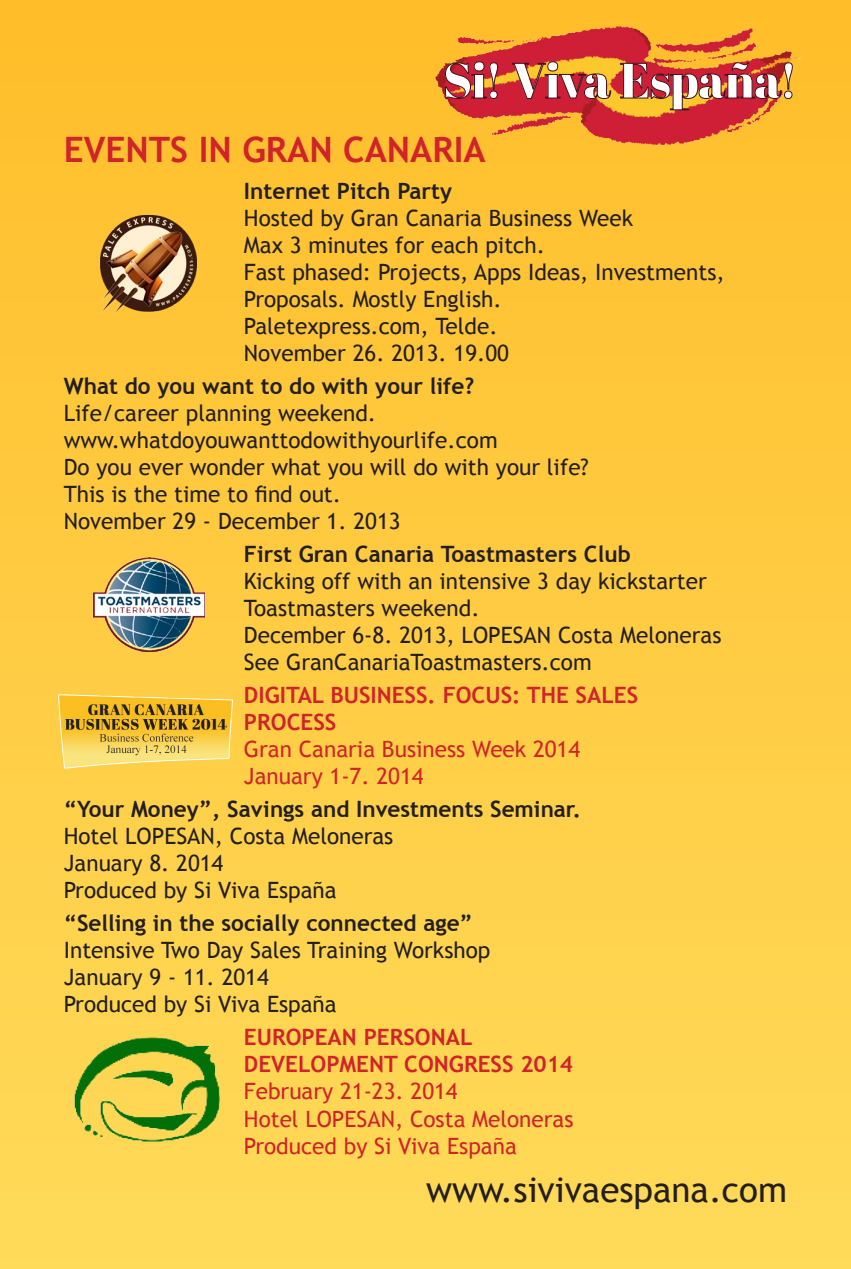
<style>
.page{position:relative;width:851px;height:1269px;background:#fff}
.page>*{position:absolute;margin:0;border:0;box-sizing:border-box;transform-origin:0 0}
.t1{font:49.5px "Abril Fatface";letter-spacing:-.02em;color:#fff}
.body{font:35px "Trebuchet MS";color:#231f20}
.body-2{font:700 35px "Trebuchet MS";color:#d1232a}
.body-3{font:22.5px "Trebuchet MS";color:#231f20}
.body-4{font:700 22.5px "Trebuchet MS";color:#231f20}
.body-5{font:22.5px "Trebuchet MS";color:#d1232a}
.body-6{font:700 22.5px "Trebuchet MS";color:#d1232a}
</style>
<div class="page">
<div style="left:0;top:0;width:850px;height:1269px;background:linear-gradient(to bottom,#ffbe2a,#ffdb5a)"></div>
<img style="left:94px;top:210px;width:109px;height:108px">
<img style="left:93px;top:557px;width:112px;height:94px">
<img style="left:53px;top:691px;width:191px;height:87px">
<img style="left:60px;top:1019px;width:177px;height:142px">
<img style="left:423px;top:19px;width:379px;height:132px">
<svg style="left:444px;top:61px;width:54px;height:38px;background:#b6312d"></svg>
<svg style="left:511px;top:61px;width:100px;height:38px;background:#c9592d"></svg>
<svg style="left:619px;top:62px;width:174px;height:49px;background:#c64c2e"></svg>
<p class="t1" style="left:442px;top:46px;width:356px">Si! Viva España!</p>
<p class="body-2" style="left:64px;top:127px;width:423px">EVENTS IN GRAN CANARIA</p>
<p class="body-4" style="left:244px;top:177px;width:210px">Internet Pitch Party</p>
<p class="body-3" style="left:244px;top:205px;width:390px">Hosted by Gran Canaria Business Week</p>
<p class="body-3" style="left:244px;top:232px;width:302px">Max 3 minutes for each pitch.</p>
<p class="body-3" style="left:244px;top:259px;width:482px">Fast phased: Projects, Apps Ideas, Investments,</p>
<p class="body-3" style="left:244px;top:286px;width:259px">Proposals. Mostly English.</p>
<p class="body-3" style="left:244px;top:313px;width:255px">Paletexpress.com, Telde.</p>
<p class="body-3" style="left:244px;top:340px;width:266px">November 26. 2013. 19.00</p>
<p class="body-4" style="left:64px;top:372px;width:412px">What do you want to do with your life?</p>
<p class="body-3" style="left:64px;top:400px;width:314px">Life/career planning weekend.</p>
<p class="body-3" style="left:64px;top:427px;width:435px">www.whatdoyouwanttodowithyourlife.com</p>
<p class="body-3" style="left:64px;top:454px;width:526px">Do you ever wonder what you will do with your life?</p>
<p class="body-3" style="left:64px;top:481px;width:279px">This is the time to find out.</p>
<p class="body-3" style="left:64px;top:508px;width:338px">November 29 - December 1. 2013</p>
<p class="body-4" style="left:244px;top:540px;width:388px">First Gran Canaria Toastmasters Club</p>
<p class="body-3" style="left:244px;top:568px;width:464px">Kicking off with an intensive 3 day kickstarter</p>
<p class="body-3" style="left:244px;top:595px;width:237px">Toastmasters weekend.</p>
<p class="body-3" style="left:244px;top:622px;width:479px">December 6-8. 2013, LOPESAN Costa Meloneras</p>
<p class="body-3" style="left:244px;top:649px;width:349px">See GranCanariaToastmasters.com</p>
<p class="body-6" style="left:244px;top:681px;width:395px">DIGITAL BUSINESS. FOCUS: THE SALES</p>
<p class="body-6" style="left:244px;top:708px;width:94px">PROCESS</p>
<p class="body-5" style="left:244px;top:736px;width:338px">Gran Canaria Business Week 2014</p>
<p class="body-5" style="left:244px;top:763px;width:181px">January 1-7. 2014</p>
<p class="body-4" style="left:64px;top:795px;width:519px">“Your Money”, Savings and Investments Seminar.</p>
<p class="body-3" style="left:64px;top:823px;width:331px">Hotel LOPESAN, Costa Meloneras</p>
<p class="body-3" style="left:64px;top:850px;width:161px">January 8. 2014</p>
<p class="body-3" style="left:64px;top:877px;width:274px">Produced by Si Viva España</p>
<p class="body-4" style="left:64px;top:909px;width:410px">“Selling in the socially connected age”</p>
<p class="body-3" style="left:64px;top:937px;width:428px">Intensive Two Day Sales Training Workshop</p>
<p class="body-3" style="left:64px;top:964px;width:206px">January 9 - 11. 2014</p>
<p class="body-3" style="left:64px;top:991px;width:274px">Produced by Si Viva España</p>
<p class="body-6" style="left:244px;top:1023px;width:230px">EUROPEAN PERSONAL</p>
<p class="body-6" style="left:244px;top:1050px;width:330px">DEVELOPMENT CONGRESS 2014</p>
<p class="body-5" style="left:244px;top:1078px;width:215px">February 21-23. 2014</p>
<p class="body-5" style="left:244px;top:1105px;width:331px">Hotel LOPESAN, Costa Meloneras</p>
<p class="body-5" style="left:244px;top:1132px;width:274px">Produced by Si Viva España</p>
<p class="body" style="left:426px;top:1168px;width:362px">www.sivivaespana.com</p>
</div>
